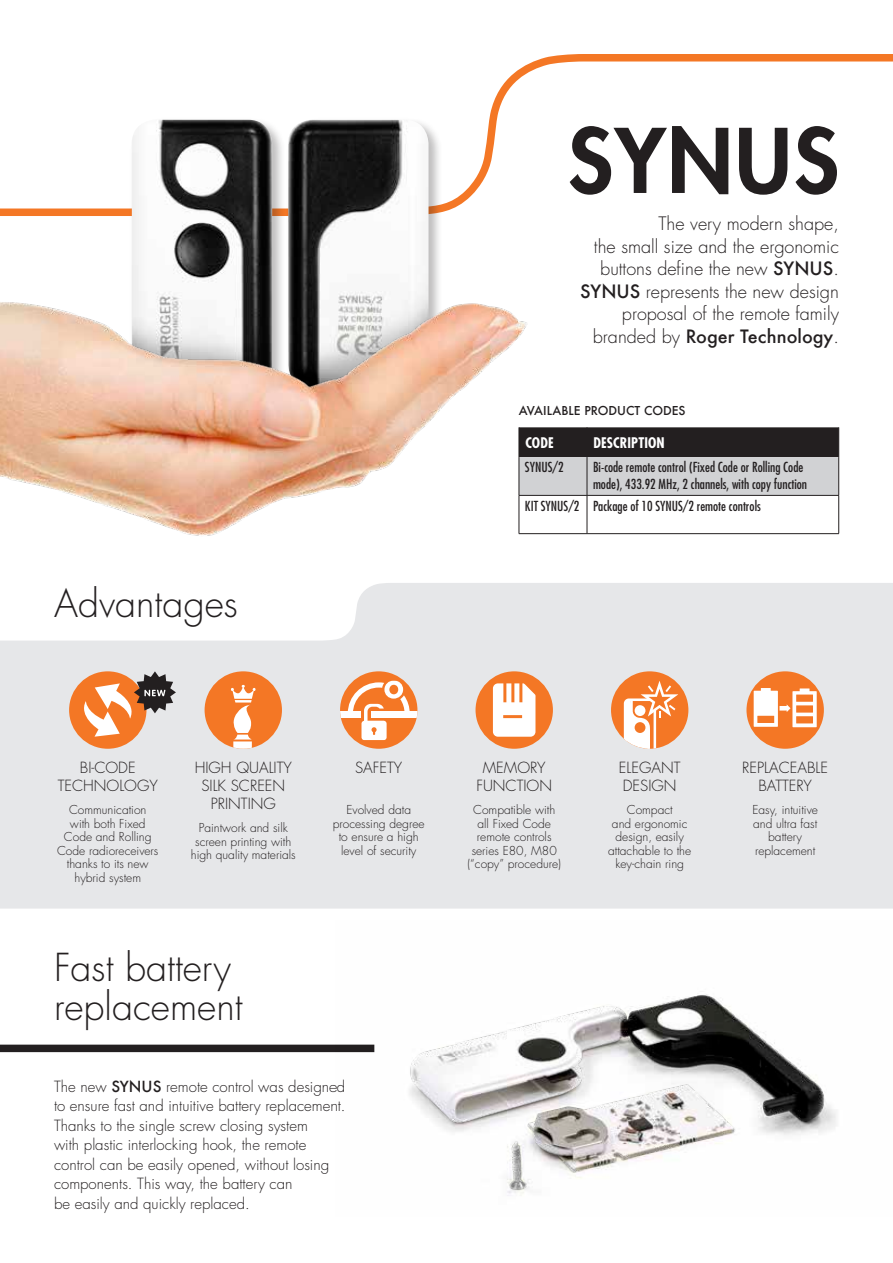
<style>
.page{position:relative;width:893px;height:1263px;background:#fff}
.page>*{position:absolute;margin:0;border:0;box-sizing:border-box;transform-origin:0 0}
.t1{font:800 86.4px "Futura";letter-spacing:.02em;color:#231f20}
.t2{font:300 37.5px/39px "Futura";color:#231f20}
.t3{font:300 18px/22.5px "Futura";color:#231f20;text-align:right}
.t4{font:300 15px/18px "Futura";color:#231f20;text-align:center}
.t5{font:700 condensed 14.25px "Futura";letter-spacing:.01em;color:#fff}
.t6{font:condensed 13.5px/16.2px "Futura";color:#231f20}
.t7{font:300 12px/13.5px "Futura";color:#231f20;text-align:center}
.t8{font:500 12px "Futura";color:#231f20}
.s1{font-weight:500}
</style>
<div class="page">
<svg style="left:0;top:54px;width:893px;height:162px"></svg>
<svg style="left:0;top:583px;width:893px;height:325px;background:#e7e8ea"></svg>
<div style="left:130px;top:118px;width:156px;height:285px;background:#231f20;opacity:.3"></div>
<img style="left:132px;top:120px;width:140px;height:102px">
<div style="left:286px;top:118px;width:157px;height:285px;background:#231f20;opacity:.3"></div>
<img style="left:288px;top:120px;width:141px;height:102px">
<div style="left:69px;top:671px;width:77px;height:78px;background:#f47725;border-radius:50%"></div>
<div style="left:746px;top:671px;width:78px;height:78px;background:#f47725;border-radius:50%"></div>
<svg style="left:754px;top:688px;width:63px;height:39px"></svg>
<div style="left:0;top:1045px;width:374px;height:7px;background:#231f20"></div>
<img style="left:0;top:222px;width:557px;height:362px">
<svg style="left:80px;top:671px;width:96px;height:66px"></svg>
<div style="left:205px;top:671px;width:77px;height:78px;background:#f47725;border-radius:50%"></div>
<div style="left:233px;top:741px;width:19px;height:8px;background:#fff"></div>
<svg style="left:231px;top:685px;width:25px;height:54px"></svg>
<div style="left:340px;top:671px;width:77px;height:78px;background:#f47725;border-radius:50%"></div>
<div style="left:340px;top:711px;width:20px;height:6px;background:#fff"></div>
<div style="left:371px;top:711px;width:46px;height:6px;background:#fff"></div>
<svg style="left:348px;top:680px;width:62px;height:60px"></svg>
<div style="left:475px;top:671px;width:78px;height:78px;background:#f47725;border-radius:50%"></div>
<svg style="left:493px;top:683px;width:42px;height:54px;background:#fdebdf"></svg>
<div style="left:611px;top:671px;width:77px;height:78px;background:#f47725;border-radius:50%"></div>
<svg style="left:623px;top:681px;width:55px;height:68px"></svg>
<img style="left:336px;top:994px;width:500px;height:202px">
<svg style="left:520px;top:427px;width:318px;height:106px"></svg>
<hr style="left:519px;top:457px;width:1px;height:38px;background:#231f20">
<hr style="left:587px;top:457px;width:1px;height:38px;background:#231f20">
<hr style="left:838px;top:457px;width:1px;height:38px;background:#231f20">
<hr style="left:519px;top:495px;width:68px;height:1px;background:#231f20">
<hr style="left:519px;top:496px;width:1px;height:37px;background:#231f20">
<hr style="left:587px;top:495px;width:252px;height:1px;background:#231f20">
<hr style="left:587px;top:496px;width:1px;height:37px;background:#231f20">
<hr style="left:838px;top:496px;width:1px;height:37px;background:#231f20">
<hr style="left:519px;top:533px;width:68px;height:1px;background:#231f20">
<hr style="left:587px;top:533px;width:252px;height:1px;background:#231f20">
<hr style="left:519px;top:427px;width:1px;height:30px;background:#231f20">
<hr style="left:587px;top:427px;width:1px;height:30px;background:#231f20">
<hr style="left:838px;top:427px;width:1px;height:30px;background:#231f20">
<h2 class="t2" style="left:54px;top:585px;width:185px">Advantages</h2>
<h1 class="t1" style="left:568px;top:103px;width:273px">SYNUS</h1>
<h3 class="t3" style="left:580px;top:213px;width:260px">The very modern shape,<br>the small size and the ergonomic buttons define the new <span class="s1">SYNUS</span>.<br><span class="s1">SYNUS</span> represents the new design proposal of the remote family branded by <span class="s1">Roger Technology</span>.</h3>
<p class="t8" style="left:519px;top:403px;width:168px">AVAILABLE PRODUCT CODES</p>
<p class="t5" style="left:525px;top:433px;width:30px">CODE</p>
<p class="t5" style="left:593px;top:433px;width:73px">DESCRIPTION</p>
<p class="t6" style="left:525px;top:459px;width:40px">SYNUS/2</p>
<p class="t6" style="left:593px;top:459px;width:216px">Bi-code remote control (Fixed Code or Rolling Code mode), 433.92 MHz, 2 channels, with copy function</p>
<p class="t6" style="left:525px;top:497px;width:237px">KIT SYNUS/2 Package of 10 SYNUS/2 remote controls</p>
<p class="t4" style="left:58px;top:759px;width:102px">BI-CODE<br>TECHNOLOGY</p>
<p class="t7" style="left:57px;top:803px;width:103px">Communication<br>with both Fixed<br>Code and Rolling<br>Code radioreceivers thanks to its new hybrid system</p>
<p class="t4" style="left:195px;top:759px;width:99px">HIGH QUALITY<br>SILK SCREEN<br>PRINTING</p>
<p class="t7" style="left:191px;top:821px;width:106px">Paintwork and silk screen printing with high quality materials</p>
<h2 class="t2" style="left:54px;top:949px;width:190px">Fast battery replacement</h2>
<p class="t4" style="left:355px;top:759px;width:49px">SAFETY</p>
<p class="t7" style="left:333px;top:803px;width:93px">Evolved data processing degree to ensure a high level of security</p>
<p class="t4" style="left:54px;top:1077px;width:293px;line-height:19.5px;text-align:left">The new <span class="s1">SYNUS</span> remote control was designed to ensure fast and intuitive battery replacement.<br>Thanks to the single screw closing system<br>with plastic interlocking hook, the remote control can be easily opened, without losing components. This way, the battery can<br>be easily and quickly replaced.</p>
<p class="t4" style="left:476px;top:759px;width:77px">MEMORY<br>FUNCTION</p>
<p class="t7" style="left:467px;top:803px;width:95px">Compatible with all Fixed Code remote controls series E80, M80 (“copy” procedure)</p>
<p class="t4" style="left:619px;top:759px;width:63px;text-align:left">ELEGANT<br>DESIGN</p>
<p class="t7" style="left:608px;top:803px;width:85px">Compact<br>and ergonomic design, easily attachable to the key-chain ring</p>
<p class="t4" style="left:742px;top:759px;width:87px">REPLACEABLE<br>BATTERY</p>
<p class="t7" style="left:752px;top:803px;width:67px">Easy, intuitive and ultra fast battery replacement</p>
</div>
